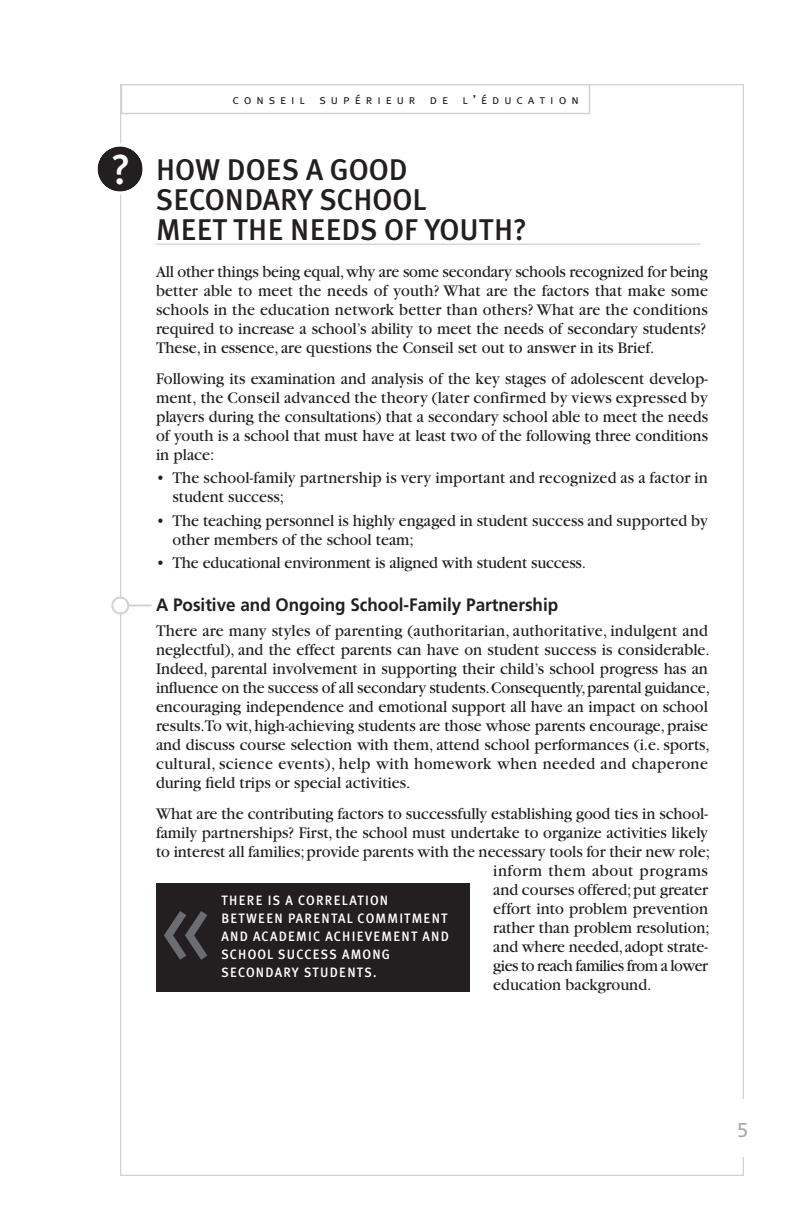
<style>
.page{position:relative;width:792px;height:1224px;background:#fff}
.page>*{position:absolute;margin:0;border:0;box-sizing:border-box;transform-origin:0 0}
.t1{font:113.8px "Meta";color:#6c6d70}
.t2{font:42px "Meta Plus Medium Caps";color:#fff}
.t3{font:30px/30px "Meta Plus Medium Caps";color:#231f20}
.t4{font:20px "Frutiger";color:#a8a9ad}
.t5{font:700 18px "Frutiger";color:#231f20;scale:.95 1}
.t6{font:17px/19px "Garamond";color:#231f20;text-align:justify;scale:.95 1}
.t7{font:17px "Garamond";letter-spacing:-.035em;color:#231f20;scale:.95 1}
.t8{font:17px "Garamond";letter-spacing:.035em;color:#231f20;scale:.95 1}
.t9{font:500 13.6px/18px "Meta Plus";letter-spacing:.09em;color:#fff;scale:.95 1}
.t10{font:13px "Meta Caps";letter-spacing:.38em;color:#231f20}
</style>
<div class="page">
<hr style="left:156px;top:244px;width:544px;height:1px;background:#d1d2d4">
<hr style="left:117px;top:605px;width:35px;height:2px;background:#d1d2d4">
<svg style="left:111px;top:597px;width:18px;height:18px"></svg>
<svg style="left:97px;top:143px;width:46px;height:52px"></svg>
<div style="left:156px;top:883px;width:313px;height:109px;background:#231f20"></div>
<div style="left:121px;top:84px;width:469px;height:30px;border:1px solid #d1d2d4"></div>
<h2 class="t2" style="left:111px;top:145px;width:21px">?</h2>
<p class="t10" style="left:232px;top:92px;width:348px">conseil supérieur de l’éducation</p>
<h3 class="t3" style="left:156px;top:154px;width:372px">HOW DOES A GOOD<br>SECONDARY SCHOOL<br>MEET THE NEEDS OF YOUTH?</h3>
<p class="t6" style="left:156px;top:263px;width:583px">All other things being equal,why are some secondary schools recognized for being better able to meet the needs of youth? What are the factors that make some schools in the education network better than others? What are the conditions required to increase a school’s ability to meet the needs of secondary students?<br>These, in essence, are questions the Conseil set out to answer in its Brief.</p>
<p class="t6" style="left:156px;top:370px;width:583px">Following its examination and analysis of the key stages of adolescent develop&shy;ment, the Conseil advanced the theory (later confirmed by views expressed by players during the consultations) that a secondary school able to meet the needs of youth is a school that must have at least two of the following three conditions in place:</p>
<p class="t6" style="left:173px;top:470px;width:565px;text-indent:-16px">• The school-family partnership is very important and recognized as a factor in student success;</p>
<p class="t6" style="left:173px;top:512px;width:565px;text-indent:-16px">• The teaching personnel is highly engaged in student success and supported by other members of the school team;</p>
<p class="t6" style="left:157px;top:555px;width:454px">• The educational environment is aligned with student success.</p>
<p class="t5" style="left:156px;top:598px;width:425px">A Positive and Ongoing School-Family Partnership</p>
<p class="t6" style="left:156px;top:623px;width:585px">There are many styles of parenting (authoritarian, authoritative, indulgent and neglectful), and the effect parents can have on student success is considerable.<br>Indeed, parental involvement in supporting their child’s school progress has an influence on the success of all secondary students.Consequently,parental guidance, encouraging independence and emotional support all have an impact on school results.To wit,high-achieving students are those whose parents encourage,praise and discuss course selection with them, attend school performances (i.e. sports, cultural, science events), help with homework when needed and chaperone during field trips or special activities.</p>
<p class="t6" style="left:156px;top:806px;width:582px">What are the contributing factors to successfully establishing good ties in school-</p>
<p class="t6" style="left:156px;top:825px;width:583px">family partnerships? First, the school must undertake to organize activities likely</p>
<p class="t6" style="left:156px;top:844px;width:585px">to interest all families;provide parents with the necessary tools for their new role;</p>
<p class="t8" style="left:493px;top:865px;width:227px">inform them about programs</p>
<p class="t6" style="left:493px;top:882px;width:227px">and courses offered;put greater</p>
<p class="t6" style="left:493px;top:901px;width:228px">effort into problem prevention</p>
<p class="t6" style="left:493px;top:920px;width:230px">rather than problem resolution;</p>
<p class="t6" style="left:493px;top:939px;width:228px">and where needed,adopt strate-</p>
<p class="t7" style="left:493px;top:960px;width:227px">gies to reach families from a lower</p>
<p class="t6" style="left:493px;top:977px;width:168px">education background.</p>
<p class="t9" style="left:221px;top:891px;width:241px">THERE IS A CORRELATION<br>BETWEEN PARENTAL COMMITMENT<br>AND ACADEMIC ACHIEVEMENT AND<br>SCHOOL SUCCESS AMONG</p>
<h1 class="t1" style="left:157px;top:857px;width:58px">«</h1>
<p class="t9" style="left:221px;top:963px;width:165px">SECONDARY STUDENTS.</p>
<p class="t4" style="left:737px;top:1122px;width:13px">5</p>
</div>
